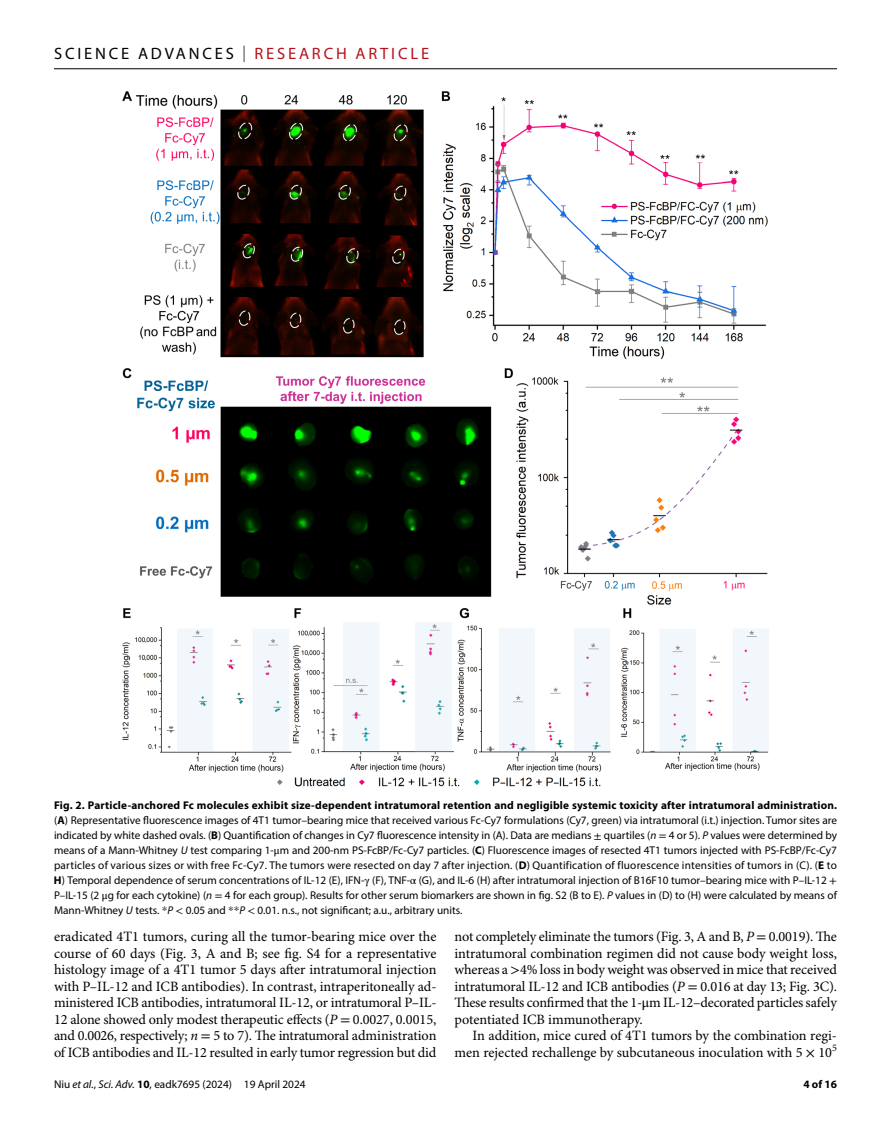
<style>
.page{position:relative;width:891px;height:1134px;background:#fff}
.page>*{position:absolute;margin:0;border:0;box-sizing:border-box;transform-origin:0 0}
.t1{font:16.5px "Myriad Pro";letter-spacing:.17em;color:#000}
.t2{font:14.25px/16.5px "Minion Pro";letter-spacing:-.005em;color:#000;text-align:justify}
.t3{font:11.25px/15px "Myriad Pro";color:#000;text-align:justify}
.t4{font:700 11.25px "Myriad Pro";color:#000}
.s1{font-weight:300}
.s2{color:#b5121b}
.s3{font-weight:700}
.s4{font-family:"STIX"}
.s5{font-style:italic}
</style>
<div class="page">
<hr style="left:54px;top:68px;width:783px;height:1px;background:#000">
<img style="left:122px;top:91px;width:647px;height:696px">
<h1 class="t1" style="left:54px;top:44px;width:376px">Scien ce Advan ces <span class="s1">|</span> <span class="s2">Resear ch Ar ticle</span></h1>
<p class="t3" style="left:54px;top:798px;width:785px"><span class="s3">Fig. 2. Particle-anchored Fc molecules exhibit size-dependent intratumoral retention and negligible systemic toxicity after intratumoral administration. </span>(<span class="s3">A</span>) Representative fluorescence images of 4T1 tumor–bearing mice that received various Fc--Cy7 formulations (Cy7, green) via intratumoral (i.t.) injection. Tumor sites are indicated by white dashed ovals. (<span class="s3">B</span>) Quantification of changes in Cy7 fluorescence intensity in (A). Data are medians <span class="s4">±</span> quartiles (<span class="s5">n</span> <span class="s4">=</span> 4 or 5). <span class="s5">P</span> values were determined by means of a Mann-Whitney <span class="s5">U</span> test comparing 1-<span class="s4">μ</span>m and 200-nm PS-FcBP/Fc--Cy7 particles. (<span class="s3">C</span>) Fluorescence images of resected 4T1 tumors injected with PS-FcBP/Fc--Cy7 particles of various sizes or with free Fc--Cy7. The tumors were resected on day 7 after injection. (<span class="s3">D</span>) Quantification of fluorescence intensities of tumors in (C). (<span class="s3">E</span> to <span class="s3">H</span>) Temporal dependence of serum concentrations of IL-12 (E), IFN-<span class="s4">γ</span> (F), TNF-<span class="s4">α</span> (G), and IL-6 (H) after intratumoral injection of B16F10 tumor–bearing mice with P–IL-12 <span class="s4">+ </span>P–IL-15 (2 <span class="s4">μ</span>g for each cytokine) (<span class="s5">n</span> <span class="s4">=</span> 4 for each group). Results for other serum biomarkers are shown in fig. S2 (B to E). <span class="s5">P</span> values in (D) to (H) were calculated by means of Mann-Whitney <span class="s5">U</span> tests. <span class="s4">*</span><span class="s5">P</span> <span class="s4">&lt;</span> 0.05 and <span class="s4">**</span><span class="s5">P</span> <span class="s4">&lt;</span> 0.01. n.s., not significant; a.u., arbitrary units.</p>
<p class="t2" style="left:54px;top:929px;width:384px">eradicated 4T1 tumors, curing all the tumor-bearing mice over the course of 60 days (Fig. 3, A and B; see fig. S4 for a representative histology image of a 4T1 tumor 5 days after intratumoral injection with P–IL-12 and ICB antibodies). In contrast, intraperitoneally ad&shy;ministered ICB antibodies, intratumoral IL-12, or intratumoral P–IL-12 alone showed only modest therapeutic effects (<span class="s5">P</span> <span class="s4">=</span> 0.0027, 0.0015, and 0.0026, respectively; <span class="s5">n</span> <span class="s4">=</span> 5 to 7). The intratumoral administration of ICB antibodies and IL-12 resulted in early tumor regression but did</p>
<p class="t2" style="left:454px;top:929px;width:384px">not completely eliminate the tumors (Fig. 3, A and B, <span class="s5">P</span> <span class="s4">=</span> 0.0019). The intratumoral combination regimen did not cause body weight loss, whereas a <span class="s4">&gt;</span>4% loss in body weight was observed in mice that received intratumoral IL-12 and ICB antibodies (<span class="s5">P</span> <span class="s4">=</span> 0.016 at day 13; Fig. 3C).<br>These results confirmed that the 1-<span class="s4">μ</span>m IL-12–decorated particles safely potentiated ICB immunotherapy.</p>
<p class="t2" style="left:455px;top:1028px;width:384px;text-align:right">In addition, mice cured of 4T1 tumors by the combination regi&shy;men rejected rechallenge by subcutaneous inoculation with 5 <span class="s4">×</span> 10<sup>5</sup></p>
<p class="t3" style="left:54px;top:1076px;width:253px">Niu <span class="s5">et al.</span>, <span class="s5">Sci. Adv.</span> <span class="s3">10</span>, eadk7695 (2024) 19 April 2024</p>
<p class="t4" style="left:803px;top:1076px;width:35px">4 of 16</p>
</div>
